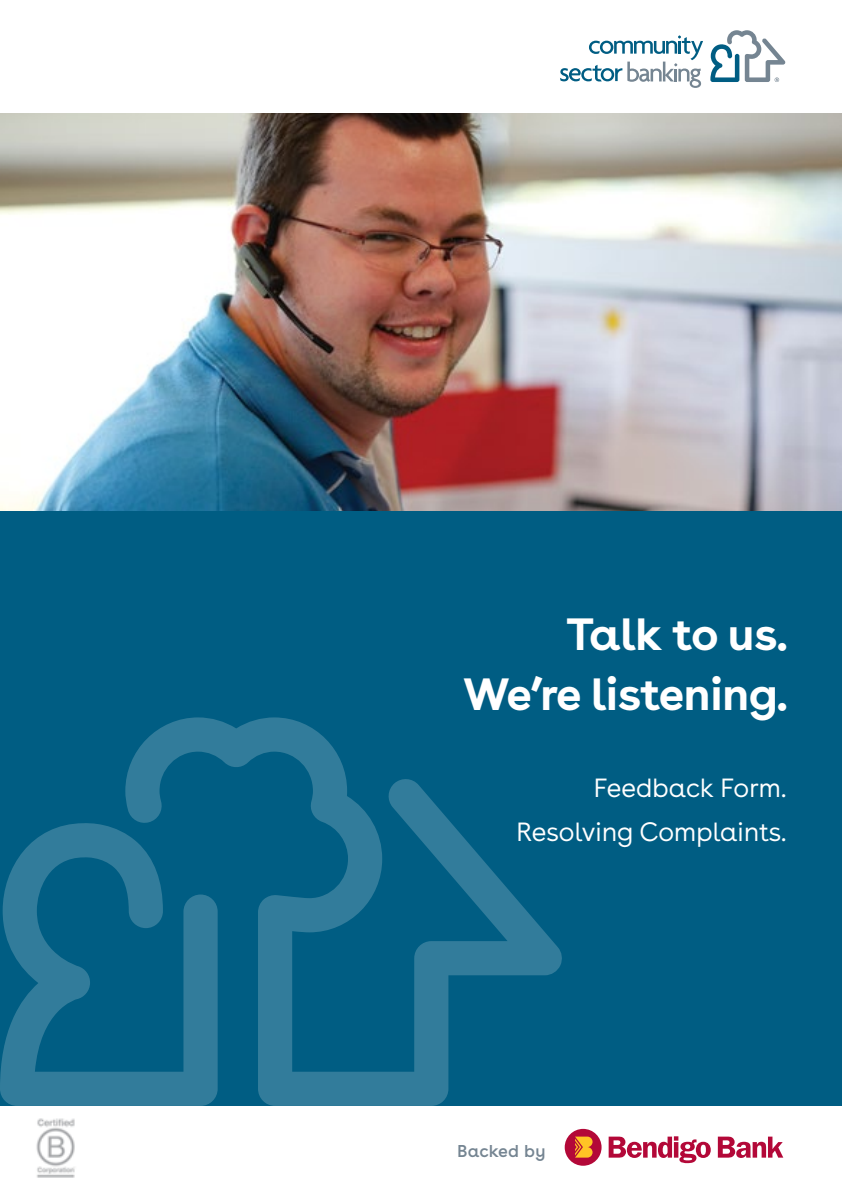
<style>
.page{position:relative;width:842px;height:1191px;background:#fff}
.page>*{position:absolute;margin:0;border:0;box-sizing:border-box;transform-origin:0 0}
.t1{font:700 48px/60px "Buenos Aires";letter-spacing:-.02em;color:#fff;text-align:right}
.t2{font:300 28px/44px "Buenos Aires";letter-spacing:-.02em;color:#fff;text-align:right}
.t3{font:18.2px "Buenos Aires";color:#758592}
</style>
<div class="page">
<div style="left:0;top:509px;width:842px;height:597px;background:#005d83"></div>
<img style="left:0;top:113px;width:842px;height:397px">
<svg style="left:560px;top:35px;width:143px;height:53px"></svg>
<svg style="left:710px;top:30px;width:75px;height:52px"></svg>
<svg style="left:125px;top:717px;width:437px;height:389px"></svg>
<svg style="left:0;top:822px;width:218px;height:284px"></svg>
<img style="left:36px;top:1118px;width:39px;height:59px">
<svg style="left:564px;top:1128px;width:220px;height:38px"></svg>
<h1 class="t1" style="left:463px;top:602px;width:326px">Talk to us.<br>We’re listening.</h1>
<p class="t2" style="left:516px;top:765px;width:272px">Feedback Form.<br>Resolving Complaints.</p>
<p class="t3" style="left:457px;top:1140px;width:90px">Backed by</p>
</div>
